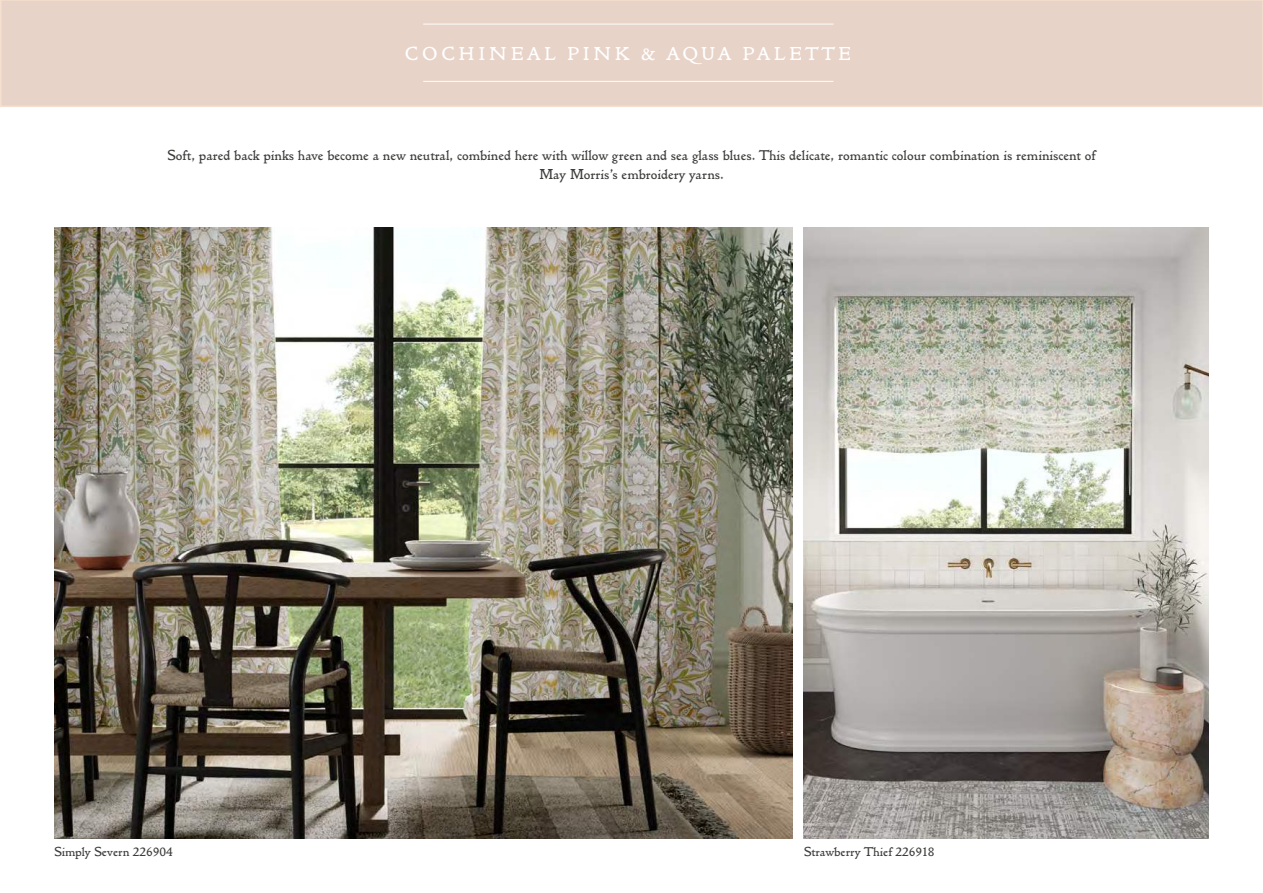
<style>
.page{position:relative;width:1263px;height:893px;background:#fff}
.page>*{position:absolute;margin:0;border:0;box-sizing:border-box;transform-origin:0 0}
.t1{font:19.5px "Golden Type ITC Std";letter-spacing:.16em;color:#fff}
.t2{font:15px/19.5px "Golden Type ITC Std";color:#3c3c3b;text-align:center}
.t3{font:13.5px "Golden Type ITC Std";color:#3c3c3b}
</style>
<div class="page">
<div style="left:1px;top:0;width:1262px;height:106px;background:#e8d3c9"></div>
<div style="left:0;top:0;width:1263px;height:107px;border:2px solid #f5dfce"></div>
<hr style="left:423px;top:24px;width:410px;height:1px;background:#fff">
<hr style="left:423px;top:81px;width:410px;height:1px;background:#fff">
<img style="left:54px;top:227px;width:738px;height:612px">
<img style="left:804px;top:227px;width:405px;height:612px">
<h1 class="t1" style="left:404px;top:47px;width:449px">COCHINEAL PINK &amp; AQUA PALETTE</h1>
<p class="t2" style="left:167px;top:147px;width:930px">Soft, pared back pinks have become a new neutral, combined here with willow green and sea glass blues. This delicate, romantic colour combination is reminiscent of<br>May Morris’s embroidery yarns.</p>
<p class="t3" style="left:54px;top:847px;width:120px">Simply Severn 226904</p>
<p class="t3" style="left:804px;top:847px;width:132px">Strawberry Thief 226918</p>
</div>
